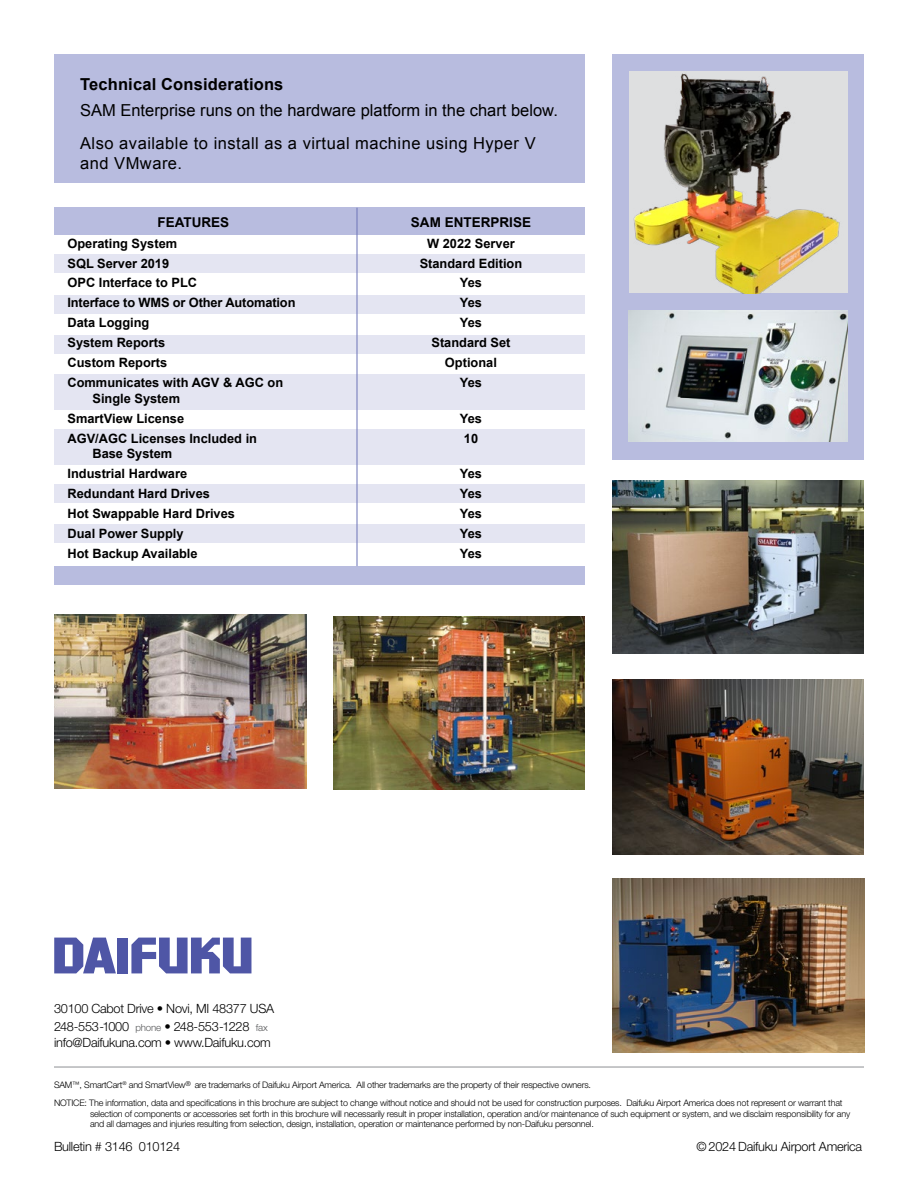
<style>
.page{position:relative;width:918px;height:1188px;background:#fff}
.page>*{position:absolute;margin:0;border:0;box-sizing:border-box;transform-origin:0 0}
.t1{font:16.5px/32.7px "Arial";color:#000}
.t2{font:700 16.5px "Arial";letter-spacing:.01em;color:#000}
.t3{font:16.5px "Arial";letter-spacing:.03em;color:#000}
.t4{font:700 13.5px "Arial";color:#000}
.t5{font:700 12.9px/20px "Arial";color:#000}
.t6{font:300 12.75px/18px "Helvetica Neue";letter-spacing:-.02em;color:#000}
.t7{font:300 9px/18px "Helvetica Neue";letter-spacing:-.02em;color:#000}
.s1{font-size:9.75px;color:#58595b}
</style>
<div class="page">
<div style="left:54px;top:208px;width:531px;height:27px;background:#b8bcdf"></div>
<div style="left:612px;top:54px;width:252px;height:405px;background:#b8bcdf"></div>
<div style="left:54px;top:54px;width:531px;height:128px;background:#b8bcdf"></div>
<hr style="left:54px;top:1066px;width:810px;height:2px;background:#939598">
<img style="left:629px;top:71px;width:219px;height:222px">
<img style="left:629px;top:310px;width:219px;height:131px">
<img style="left:680px;top:348px;width:65px;height:52px">
<img style="left:54px;top:615px;width:252px;height:173px">
<img style="left:612px;top:879px;width:252px;height:174px">
<img style="left:333px;top:616px;width:252px;height:174px">
<img style="left:612px;top:680px;width:252px;height:174px">
<img style="left:612px;top:481px;width:252px;height:173px">
<div style="left:54px;top:254px;width:531px;height:19px;background:#e4e5f2"></div>
<div style="left:54px;top:295px;width:531px;height:19px;background:#e4e5f2"></div>
<div style="left:54px;top:335px;width:531px;height:19px;background:#e4e5f2"></div>
<div style="left:54px;top:374px;width:531px;height:35px;background:#e4e5f2"></div>
<div style="left:54px;top:430px;width:531px;height:35px;background:#e4e5f2"></div>
<div style="left:54px;top:484px;width:531px;height:18px;background:#e4e5f2"></div>
<div style="left:54px;top:524px;width:531px;height:19px;background:#e4e5f2"></div>
<div style="left:54px;top:566px;width:531px;height:19px;background:#b8bcdf"></div>
<hr style="left:356px;top:208px;width:2px;height:358px;background:#7279ba">
<svg style="left:54px;top:938px;width:62px;height:35px"></svg>
<div style="left:118px;top:938px;width:10px;height:35px;background:#4f56a6"></div>
<svg style="left:131px;top:938px;width:120px;height:35px"></svg>
<h1 class="t2" style="left:80px;top:73px;width:205px">Technical Considerations</h1>
<h1 class="t1" style="left:80px;top:94px;width:479px">SAM Enterprise runs on the hardware platform in the chart below.<br>Also available to install as a virtual machine using Hyper V</h1>
<h1 class="t3" style="left:80px;top:152px;width:104px">and VMware.</h1>
<h2 class="t4" style="left:158px;top:213px;width:73px">FEATURES</h2>
<h2 class="t4" style="left:411px;top:213px;width:122px">SAM ENTERPRISE</h2>
<h3 class="t5" style="left:68px;top:233px;width:111px">Operating System</h3>
<h3 class="t5" style="left:427px;top:233px;width:89px">W 2022 Server</h3>
<h3 class="t5" style="left:68px;top:253px;width:103px">SQL Server 2019</h3>
<h3 class="t5" style="left:420px;top:253px;width:104px">Standard Edition</h3>
<h3 class="t5" style="left:68px;top:273px;width:131px">OPC Interface to PLC</h3>
<h3 class="t5" style="left:460px;top:273px;width:24px">Yes</h3>
<h3 class="t5" style="left:68px;top:293px;width:230px">Interface to WMS or Other Automation</h3>
<h3 class="t5" style="left:460px;top:293px;width:24px">Yes</h3>
<h3 class="t5" style="left:68px;top:313px;width:83px">Data Logging</h3>
<h3 class="t5" style="left:460px;top:313px;width:24px">Yes</h3>
<h3 class="t5" style="left:68px;top:333px;width:99px">System Reports</h3>
<h3 class="t5" style="left:431px;top:333px;width:81px">Standard Set</h3>
<h3 class="t5" style="left:68px;top:353px;width:101px">Custom Reports</h3>
<h3 class="t5" style="left:445px;top:353px;width:54px">Optional</h3>
<h3 class="t5" style="left:68px;top:373px;width:217px">Communicates with AGV &amp; AGC on</h3>
<h3 class="t5" style="left:460px;top:373px;width:24px">Yes</h3>
<h3 class="t5" style="left:68px;top:389px;width:118px;text-indent:25px">Single System<br>SmartView License</h3>
<h3 class="t5" style="left:460px;top:409px;width:24px">Yes</h3>
<h3 class="t5" style="left:68px;top:428px;width:191px">AGV/AGC Licenses Included in</h3>
<h3 class="t5" style="left:464px;top:428px;width:16px">10</h3>
<h3 class="t5" style="left:68px;top:444px;width:121px;text-indent:25px">Base System<br>Industrial Hardware</h3>
<h3 class="t5" style="left:460px;top:464px;width:24px">Yes</h3>
<h3 class="t5" style="left:68px;top:484px;width:144px">Redundant Hard Drives</h3>
<h3 class="t5" style="left:460px;top:484px;width:24px">Yes</h3>
<h3 class="t5" style="left:68px;top:504px;width:169px">Hot Swappable Hard Drives</h3>
<h3 class="t5" style="left:460px;top:504px;width:24px">Yes</h3>
<h3 class="t5" style="left:68px;top:524px;width:118px">Dual Power Supply</h3>
<h3 class="t5" style="left:460px;top:524px;width:24px">Yes</h3>
<h3 class="t5" style="left:68px;top:544px;width:132px">Hot Backup Available</h3>
<h3 class="t5" style="left:460px;top:544px;width:24px">Yes</h3>
<h3 class="t6" style="left:54px;top:999px;width:222px">30100 Cabot Drive • Novi, MI 48377 USA<br>248-553-1000 <span class="s1">phone</span> • 248-553-1228 <span class="s1">fax</span></h3>
<h3 class="t6" style="left:54px;top:1033px;width:218px">info@Daifukuna.com • www.Daifuku.com</h3>
<p class="t7" style="left:54px;top:1076px;width:790px">SAM<sup>™</sup>, SmartCart<sup>®</sup> and SmartView<sup>®</sup> are trademarks of Daifuku Airport America. All other trademarks are the property of their respective owners.<br>NOTICE: The information, data and specifications in this brochure are subject to change without notice and should not be used for construction purposes. Daifuku Airport America does not represent or warrant that</p>
<p class="t7" style="left:90px;top:1108px;width:762px;line-height:10.5px">selection of components or accessories set forth in this brochure will necessarily result in proper installation, operation and/or maintenance of such equipment or system, and we disclaim responsibility for any and all damages and injuries resulting from selection, design, installation, operation or maintenance performed by non-Daifuku personnel.</p>
<h3 class="t6" style="left:54px;top:1137px;width:128px">Bulletin # 3146 010124</h3>
<h3 class="t6" style="left:696px;top:1137px;width:167px">© 2024 Daifuku Airport America</h3>
</div>
